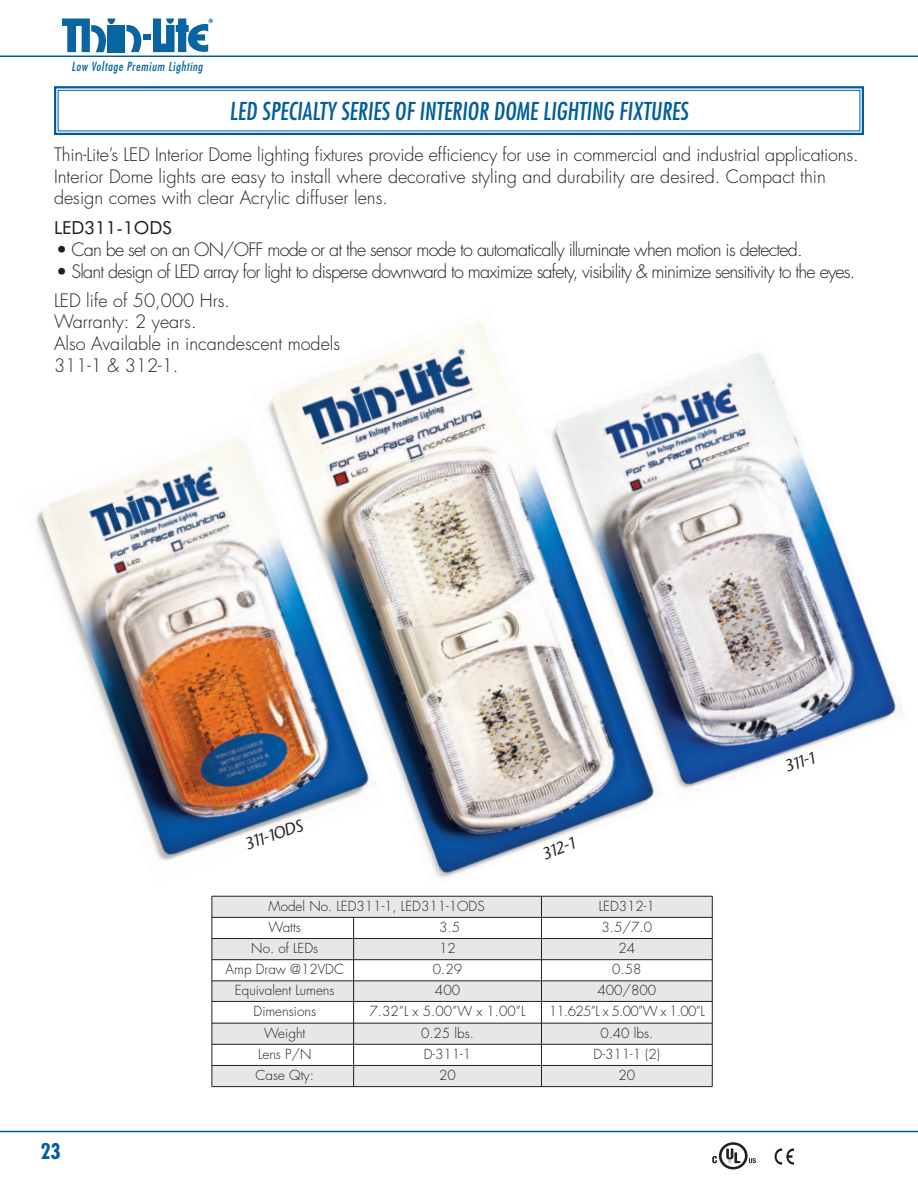
<style>
.page{position:relative;width:918px;height:1188px;background:#fff}
.page>*{position:absolute;margin:0;border:0;box-sizing:border-box;transform-origin:0 0}
.t1{font:italic condensed 24px "Futura";color:#005e9e}
.t2{font:700 condensed 21px "Futura";color:#005e9e}
.t3{font:300 18px/21.6px "Futura";letter-spacing:-.01em;color:#231f20}
.t4{font:300 18px/29.1px "Futura";letter-spacing:-.045em;color:#231f20}
.t5{font:18px "Futura BT";color:#231f20}
.t6{font:italic 500 16.5px "Stone Sans";color:#231f20}
.t7{font:300 13.5px "Futura";color:#231f20}
.t8{font:italic condensed 12.3px "Futura";letter-spacing:.05em;color:#0965a2}
</style>
<div class="page">
<hr style="left:0;top:56px;width:918px;height:1px;background:#005e9e">
<hr style="left:0;top:1131px;width:918px;height:1px;background:#005e9e">
<div style="left:117px;top:25px;width:8px;height:27px;background:#0965a2"></div>
<svg style="left:126px;top:25px;width:16px;height:27px"></svg>
<div style="left:143px;top:35px;width:8px;height:5px;background:#0965a2"></div>
<svg style="left:153px;top:19px;width:60px;height:33px"></svg>
<svg style="left:62px;top:19px;width:53px;height:33px"></svg>
<div style="left:55px;top:87px;width:808px;height:47px;border:3px solid #fff"></div>
<div style="left:54px;top:86px;width:810px;height:49px;border:2px solid #005e9e"></div>
<div style="left:58px;top:90px;width:802px;height:41px;border:1px solid #005e9e"></div>
<div style="left:212px;top:896px;width:329px;height:21px;background:#e6e7e9"></div>
<div style="left:541px;top:896px;width:171px;height:21px;background:#e6e7e9"></div>
<div style="left:212px;top:939px;width:142px;height:21px;background:#e6e7e9"></div>
<div style="left:354px;top:939px;width:187px;height:21px;background:#e6e7e9"></div>
<div style="left:541px;top:939px;width:171px;height:21px;background:#e6e7e9"></div>
<div style="left:212px;top:981px;width:142px;height:20px;background:#e6e7e9"></div>
<div style="left:354px;top:981px;width:187px;height:20px;background:#e6e7e9"></div>
<div style="left:541px;top:981px;width:171px;height:20px;background:#e6e7e9"></div>
<div style="left:212px;top:1023px;width:142px;height:21px;background:#e6e7e9"></div>
<div style="left:354px;top:1023px;width:187px;height:21px;background:#e6e7e9"></div>
<div style="left:541px;top:1023px;width:171px;height:21px;background:#e6e7e9"></div>
<div style="left:212px;top:1065px;width:142px;height:22px;background:#e6e7e9"></div>
<div style="left:354px;top:1065px;width:187px;height:22px;background:#e6e7e9"></div>
<div style="left:541px;top:1065px;width:171px;height:22px;background:#e6e7e9"></div>
<hr style="left:212px;top:896px;width:1px;height:191px;background:#231f20">
<hr style="left:353px;top:917px;width:1px;height:170px;background:#231f20">
<hr style="left:541px;top:896px;width:1px;height:191px;background:#231f20">
<hr style="left:712px;top:896px;width:1px;height:191px;background:#231f20">
<hr style="left:212px;top:896px;width:500px;height:1px;background:#231f20">
<hr style="left:212px;top:917px;width:500px;height:1px;background:#231f20">
<hr style="left:212px;top:938px;width:500px;height:1px;background:#231f20">
<hr style="left:212px;top:959px;width:500px;height:1px;background:#231f20">
<hr style="left:212px;top:981px;width:500px;height:1px;background:#231f20">
<hr style="left:212px;top:1001px;width:500px;height:1px;background:#231f20">
<hr style="left:212px;top:1023px;width:500px;height:1px;background:#231f20">
<hr style="left:212px;top:1044px;width:500px;height:1px;background:#231f20">
<hr style="left:212px;top:1065px;width:500px;height:1px;background:#231f20">
<hr style="left:212px;top:1086px;width:500px;height:1px;background:#231f20">
<img style="left:668px;top:352px;width:234px;height:440px">
<img style="left:268px;top:322px;width:400px;height:556px">
<img style="left:36px;top:418px;width:349px;height:460px">
<svg style="left:775px;top:1148px;width:19px;height:17px"></svg>
<svg style="left:712px;top:1142px;width:44px;height:27px"></svg>
<p class="t8" style="left:71px;top:60px;width:133px">Low Voltage Premium Lighting</p>
<h1 class="t1" style="left:230px;top:100px;width:460px">LED SPECIALTY SERIES OF INTERIOR DOME LIGHTING FIXTURES</h1>
<p class="t3" style="left:54px;top:145px;width:806px">Thin-Lite’s LED Interior Dome lighting fixtures provide efficiency for use in commercial and industrial applications.<br>Interior Dome lights are easy to install where decorative styling and durability are desired. Compact thin design comes with clear Acrylic diffuser lens.</p>
<p class="t5" style="left:54px;top:221px;width:119px">LED311-1ODS</p>
<p class="t4" style="left:56px;top:236px;width:748px">• Can be set on an ON/OFF mode or at the sensor mode to automatically illuminate when motion is detected.</p>
<p class="t4" style="left:54px;top:258px;width:803px">• Slant design of LED array for light to disperse downward to maximize safety, visibility &amp; minimize sensitivity to the eyes.<br>LED life of 50,000 Hrs.</p>
<p class="t3" style="left:54px;top:312px;width:288px">Warranty: 2 years.<br>Also Available in incandescent models<br>311-1 &amp; 312-1.</p>
<p class="t2" style="left:40px;top:1142px;width:22px">23</p>
<p class="t6" style="left:242px;top:835px;width:62px;rotate:-19deg">311-1ODS</p>
<p class="t6" style="left:539px;top:845px;width:34px;rotate:-20deg">312-1</p>
<p class="t7" style="left:269px;top:900px;width:218px">Model No. LED311-1, LED311-1ODS</p>
<p class="t7" style="left:599px;top:900px;width:58px">LED312-1</p>
<p class="t7" style="left:269px;top:921px;width:34px">Watts</p>
<p class="t7" style="left:439px;top:921px;width:22px">3.5</p>
<p class="t7" style="left:602px;top:921px;width:52px">3.5/7.0</p>
<p class="t7" style="left:251px;top:942px;width:69px">No. of LEDs</p>
<p class="t7" style="left:439px;top:942px;width:18px">12</p>
<p class="t7" style="left:619px;top:942px;width:18px">24</p>
<p class="t7" style="left:226px;top:963px;width:120px">Amp Draw @12VDC</p>
<p class="t7" style="left:433px;top:963px;width:31px">0.29</p>
<p class="t7" style="left:612px;top:963px;width:31px">0.58</p>
<p class="t7" style="left:235px;top:984px;width:101px">Equivalent Lumens</p>
<p class="t7" style="left:435px;top:984px;width:27px">400</p>
<p class="t7" style="left:597px;top:984px;width:60px">400/800</p>
<p class="t7" style="left:254px;top:1005px;width:64px">Dimensions</p>
<p class="t7" style="left:369px;top:1005px;width:158px">7.32”L x 5.00”W x 1.00”L</p>
<p class="t7" style="left:549px;top:1005px;width:157px">11.625”L x 5.00”W x 1.00”L</p>
<p class="t7" style="left:264px;top:1027px;width:43px">Weight</p>
<p class="t7" style="left:421px;top:1027px;width:54px">0.25 lbs.</p>
<p class="t7" style="left:600px;top:1027px;width:54px">0.40 lbs.</p>
<p class="t7" style="left:258px;top:1048px;width:55px">Lens P/N</p>
<p class="t7" style="left:424px;top:1048px;width:49px">D-311-1</p>
<p class="t7" style="left:594px;top:1048px;width:68px">D-311-1 (2)</p>
<p class="t7" style="left:256px;top:1069px;width:60px">Case Qty:</p>
<p class="t7" style="left:439px;top:1069px;width:18px">20</p>
<p class="t7" style="left:619px;top:1069px;width:18px">20</p>
<p class="t6" style="left:782px;top:758px;width:31px;rotate:-19deg">311-1</p>
</div>
